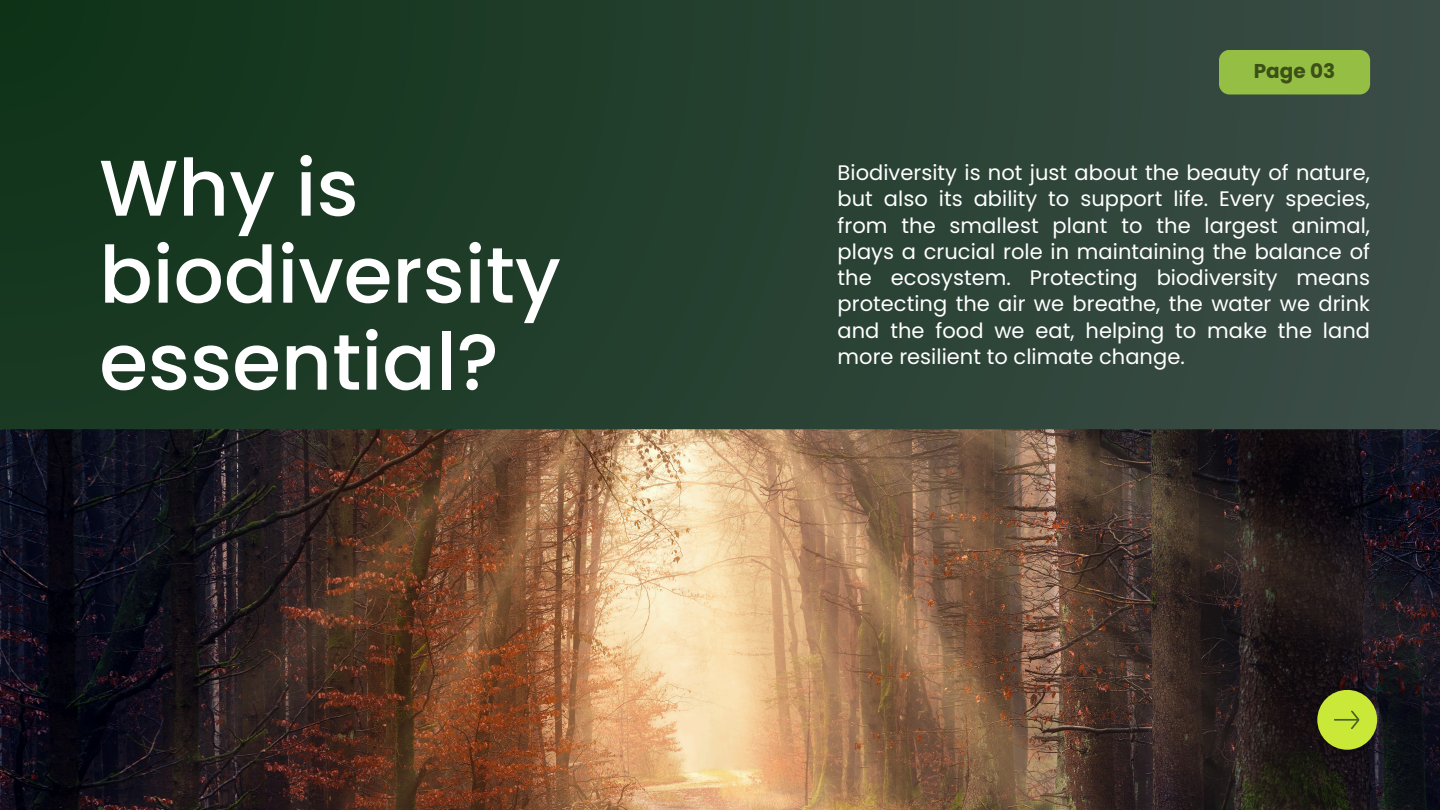
<style>
.page{position:relative;width:1440px;height:810px;background:#fff}
.page>*{position:absolute;margin:0;border:0;box-sizing:border-box;transform-origin:0 0}
.t1{font:500 78.9px/87px "Poppins";color:#fff}
.t2{font:21px/26.2px "Poppins";color:#fff;text-align:justify}
.t3{font:700 20px "Poppins";color:#3c5017}
</style>
<div class="page">
<div style="left:0;top:0;width:1440px;height:810px;background:linear-gradient(to right,#11341a,#3b4c46)"></div>
<div style="left:1219px;top:50px;width:151px;height:44px;background:#94bf44;border-radius:10px"></div>
<img style="left:0;top:429px;width:1440px;height:381px">
<div style="left:1317px;top:690px;width:60px;height:60px;background:#cae838;border-radius:50%"></div>
<svg style="left:1334px;top:711px;width:25px;height:18px"></svg>
<p class="t3" style="left:1254px;top:57px;width:83px">Page 03</p>
<h1 class="t1" style="left:99px;top:145px;width:463px">Why is biodiversity essential?</h1>
<p class="t2" style="left:838px;top:160px;width:534px">Biodiversity is not just about the beauty of nature, but also its ability to support life. Every species, from the smallest plant to the largest animal, plays a crucial role in maintaining the balance of the ecosystem. Protecting biodiversity means protecting the air we breathe, the water we drink and the food we eat, helping to make the land more resilient to climate change.</p>
</div>
